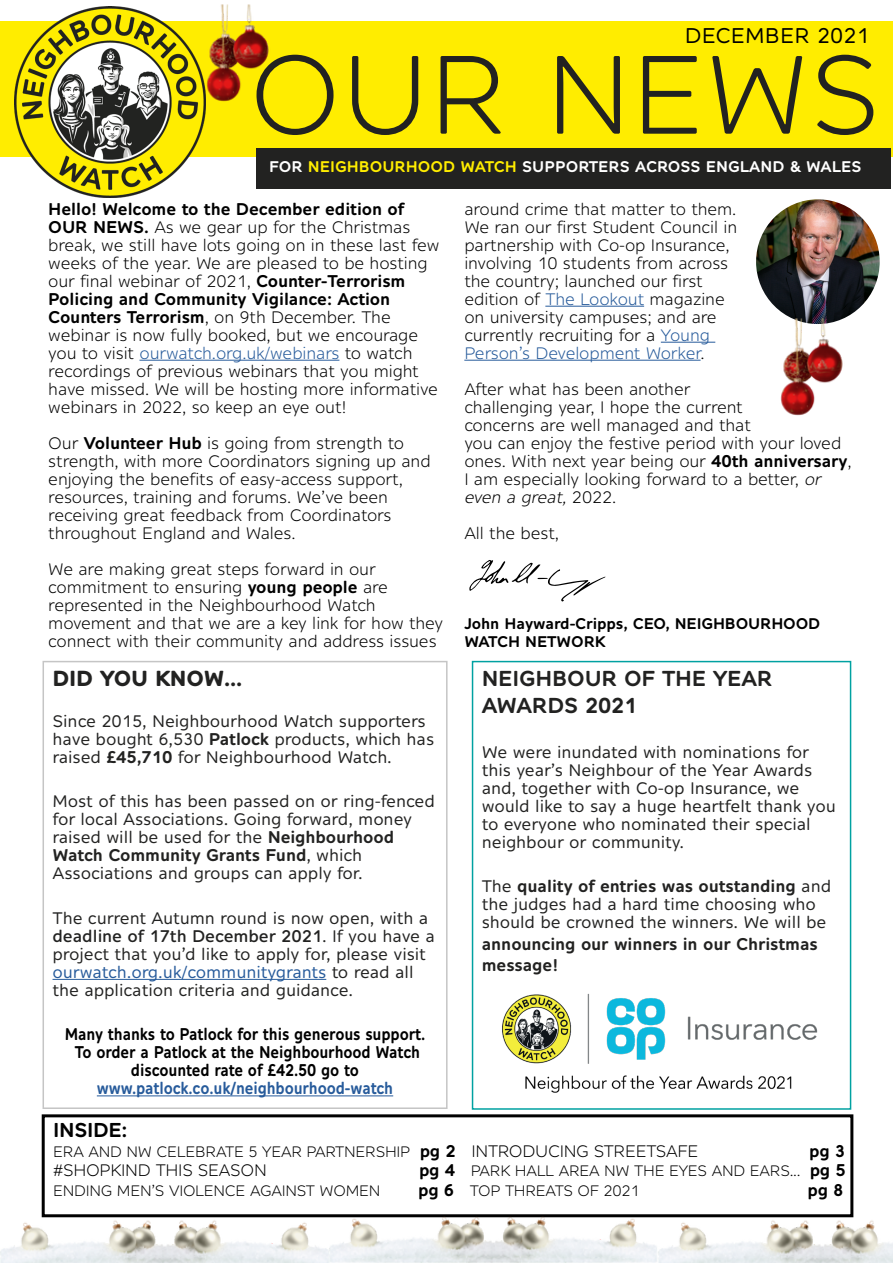
<style>
.page{position:relative;width:893px;height:1263px;background:#fff}
.page>*{position:absolute;margin:0;border:0;box-sizing:border-box;transform-origin:0 0}
.t1{font:600 21px/27px "Alleyn";letter-spacing:-.01em;color:#222221}
.t2{font:700 21px "Alleyn";letter-spacing:-.01em;color:#222221}
.t3{font:21px "Alleyn";color:#000}
.t4{font:600 19.5px "Alleyn";letter-spacing:-.02em;color:#000}
.t5{font:16.5px/18px "Alleyn";letter-spacing:-.01em;color:#000}
.t6{font:16.5px/18px "Alleyn";letter-spacing:-.01em;color:#222221}
.t7{font:600 16.5px/18px "Alleyn";letter-spacing:-.01em;color:#000;text-align:center;scale:.88 1}
.t8{font:600 16.5px/21px "Alleyn";letter-spacing:-.01em;color:#222221}
.t9{font:600 16.5px "Alleyn";letter-spacing:-.01em;color:#275b9b;scale:.88 1}
.t10{font:600 16.5px "Alleyn";letter-spacing:-.01em;color:#000}
.t11{font:15px "Alleyn";letter-spacing:-.02em;color:#000}
.t12{font:600 15px "Alleyn";color:#fff}
.t13{font:600 15px/18px "Alleyn";letter-spacing:-.01em;color:#000}
.s1{color:#ffed00}
.s2{font-weight:600}
.s3{color:#275b9b}
.s4{font-style:italic}
.s5{font-weight:500}
.s6{font-weight:600;font-size:16.5px}
.s7{font-size:16.5px}
</style>
<div class="page">
<div style="left:0;top:21px;width:893px;height:136px;background:#ffed00"></div>
<img style="left:15px;top:6px;width:190px;height:191px">
<svg style="left:257px;top:55px;width:616px;height:80px"></svg>
<div style="left:256px;top:148px;width:635px;height:41px;background:#222221"></div>
<hr style="left:139px;top:360px;width:200px;height:1px;background:#275b9b">
<hr style="left:545px;top:306px;width:99px;height:1px;background:#275b9b">
<hr style="left:661px;top:342px;width:54px;height:1px;background:#275b9b">
<hr style="left:464px;top:360px;width:237px;height:1px;background:#275b9b">
<svg style="left:469px;top:560px;width:136px;height:42px"></svg>
<img style="left:756px;top:199px;width:124px;height:116px">
<div style="left:42px;top:1114px;width:811px;height:103px;border:3px solid #000"></div>
<div style="left:472px;top:661px;width:379px;height:449px;border:2px solid #00a1a1"></div>
<hr style="left:53px;top:979px;width:273px;height:1px;background:#275b9b">
<hr style="left:97px;top:1095px;width:296px;height:1px;background:#275b9b">
<div style="left:43px;top:661px;width:405px;height:448px;border:2px solid #c5c5c5"></div>
<img style="left:502px;top:993px;width:316px;height:100px">
<img style="left:196px;top:4px;width:74px;height:98px">
<img style="left:769px;top:314px;width:81px;height:102px">
<img style="left:0;top:1215px;width:325px;height:48px">
<img style="left:325px;top:1213px;width:338px;height:50px">
<img style="left:655px;top:1215px;width:238px;height:48px">
<p class="t3" style="left:685px;top:23px;width:186px">DECEMBER 2021</p>
<p class="t12" style="left:269px;top:157px;width:594px">FOR <span class="s1">NEIGHBOURHOOD WATCH</span> SUPPORTERS ACROSS ENGLAND &amp; WALES</p>
<p class="t5" style="left:48px;top:199px;width:393px"><span class="s2">Hello! Welcome to the December edition of OUR NEWS.</span> As we gear up for the Christmas break, we still have lots going on in these last few weeks of the year. We are pleased to be hosting our final webinar of 2021, <span class="s2">Counter-Terrorism Policing and Community Vigilance: Action Counters Terrorism</span>, on 9th December. The webinar is now fully booked, but we encourage you to visit <span class="s3">ourwatch.org.uk/webinars</span> to watch recordings of previous webinars that you might have missed. We will be hosting more informative webinars in 2022, so keep an eye out!</p>
<p class="t5" style="left:48px;top:433px;width:384px">Our <span class="s2">Volunteer Hub</span> is going from strength to strength, with more Coordinators signing up and enjoying the benefits of easy-access support, resources, training and forums. We’ve been receiving great feedback from Coordinators throughout England and Wales.</p>
<p class="t5" style="left:48px;top:559px;width:396px">We are making great steps forward in our commitment to ensuring <span class="s2">young people</span> are represented in the Neighbourhood Watch movement and that we are a key link for how they connect with their community and address issues</p>
<p class="t5" style="left:464px;top:199px;width:274px">around crime that matter to them.<br>We ran our first Student Council in partnership with Co-op Insurance, involving 10 students from across the country; launched our first edition of <span class="s3">The Lookout</span> magazine on university campuses; and are currently recruiting for a <span class="s3">Young<br>Person’s Development Worker</span>.</p>
<p class="t5" style="left:464px;top:379px;width:389px">After what has been another<br>challenging year, I hope the current<br>concerns are well managed and that<br>you can enjoy the festive period with your loved ones. With next year being our <span class="s2">40th anniversary</span>, I am especially looking forward to a better, <span class="s4">or even a great,</span> 2022.</p>
<p class="t5" style="left:464px;top:523px;width:96px">All the best,</p>
<p class="t13" style="left:464px;top:614px;width:357px">John Hayward-Cripps, CEO, NEIGHBOURHOOD<br>WATCH NETWORK</p>
<p class="t2" style="left:53px;top:666px;width:191px">DID YOU KNOW...</p>
<p class="t6" style="left:53px;top:711px;width:383px">Since 2015, Neighbourhood Watch supporters have bought 6,530 <span class="s2">Patlock</span> products, which has raised <span class="s2">£45,710</span> for Neighbourhood Watch.</p>
<p class="t6" style="left:53px;top:792px;width:384px">Most of this has been passed on or ring-fenced for local Associations. Going forward, money raised will be used for the <span class="s2">Neighbourhood Watch Community Grants Fund</span>, which Associations and groups can apply for.</p>
<p class="t6" style="left:53px;top:908px;width:384px">The current Autumn round is now open, with a <span class="s5">deadline of 17th December 2021</span>. If you have a project that you’d like to apply for, please visit <span class="s3">ourwatch.org.uk/communitygrants</span> to read all the application criteria and guidance.</p>
<p class="t7" style="left:65px;top:1025px;width:411px">Many thanks to Patlock for this generous support.<br>To order a Patlock at the Neighbourhood Watch discounted rate of £42.50 go to</p>
<p class="t9" style="left:97px;top:1078px;width:338px">www.patlock.co.uk/neighbourhood-watch</p>
<p class="t1" style="left:482px;top:665px;width:292px">NEIGHBOUR OF THE YEAR<br>AWARDS 2021</p>
<p class="t6" style="left:482px;top:743px;width:356px">We were inundated with nominations for this year’s Neighbour of the Year Awards and, together with Co-op Insurance, we would like to say a huge heartfelt thank you to everyone who nominated their special neighbour or community.</p>
<p class="t6" style="left:482px;top:877px;width:351px">The <span class="s2">quality of entries was outstanding</span> and the judges had a hard time choosing who should be crowned the winners. We will be</p>
<p class="t8" style="left:482px;top:933px;width:338px">announcing our winners in our Christmas message!</p>
<p class="t4" style="left:53px;top:1118px;width:76px">INSIDE:</p>
<p class="t11" style="left:53px;top:1142px;width:647px">ERA AND NW CELEBRATE 5 YEAR PARTNERSHIP <span class="s6">pg 2</span> <span class="s7">INTRODUCING STREETSAFE</span></p>
<p class="t10" style="left:809px;top:1141px;width:38px">pg 3</p>
<p class="t5" style="left:53px;top:1161px;width:215px">#SHOPKIND THIS SEASON</p>
<p class="t11" style="left:419px;top:1162px;width:428px"><span class="s6">pg 4</span> PARK HALL AREA NW THE EYES AND EARS... <span class="s6">pg 5</span></p>
<p class="t11" style="left:53px;top:1181px;width:329px">ENDING MEN’S VIOLENCE AGAINST WOMEN</p>
<p class="t11" style="left:418px;top:1181px;width:223px"><span class="s6">pg 6</span> TOP THREATS OF 2021</p>
<p class="t10" style="left:808px;top:1180px;width:38px">pg 8</p>
</div>
